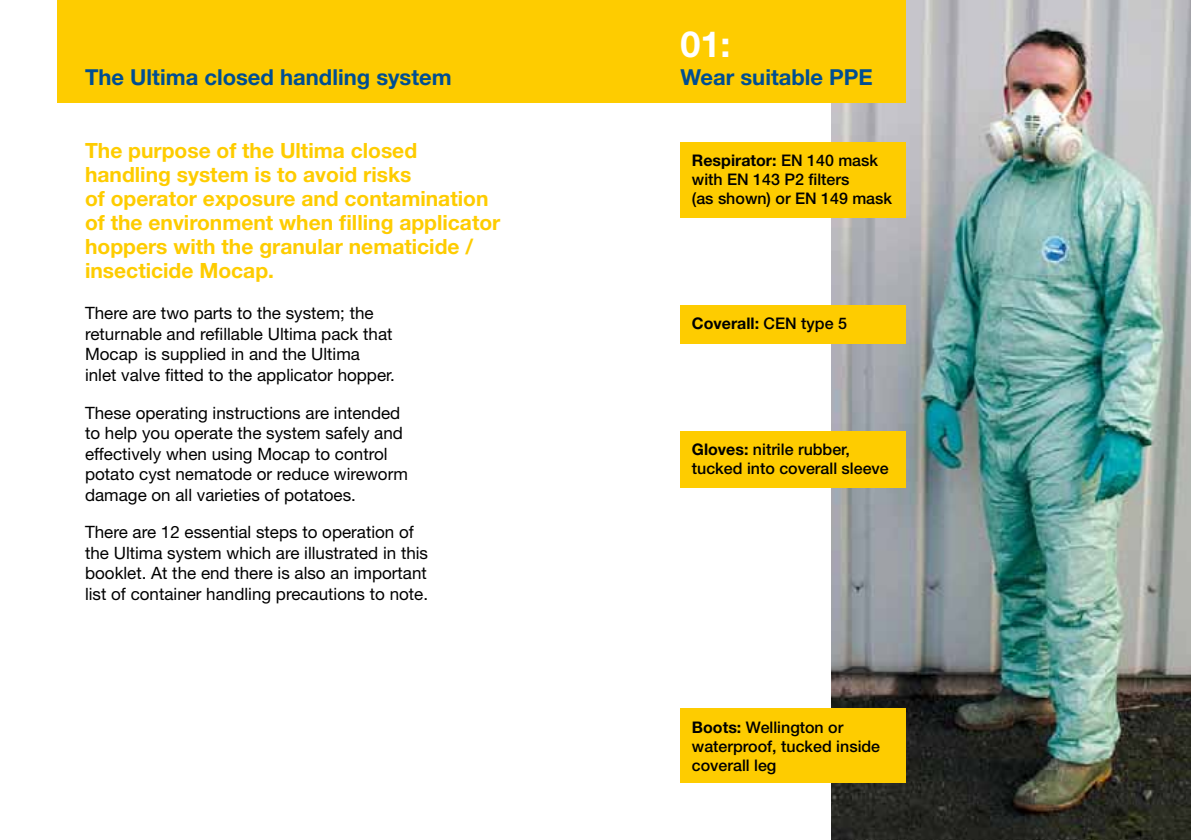
<style>
.page{position:relative;width:1191px;height:840px;background:#fff}
.page>*{position:absolute;margin:0;border:0;box-sizing:border-box;transform-origin:0 0}
.t1{font:700 36px "Helvetica Neue";color:#fff}
.t2{font:700 22px "Helvetica Neue";color:#004e92}
.t3{font:700 21px/24px "Helvetica Neue";color:#fecc00}
.t4{font:17px/20.4px "Helvetica Neue";color:#000}
.t5{font:500 16px/19px "Helvetica Neue";color:#000}
.t6{font:700 16px "Helvetica Neue";color:#000}
.s1{font-weight:700}
.s2{font-weight:500}
</style>
<div class="page">
<img style="left:831px;top:0;width:360px;height:839px">
<div style="left:680px;top:708px;width:226px;height:74px;background:#fecc00"></div>
<div style="left:595px;top:0;width:311px;height:102px;background:#fecc00"></div>
<div style="left:680px;top:142px;width:226px;height:75px;background:#fecc00"></div>
<div style="left:680px;top:305px;width:226px;height:38px;background:#fecc00"></div>
<div style="left:680px;top:431px;width:226px;height:56px;background:#fecc00"></div>
<div style="left:57px;top:0;width:538px;height:102px;background:#fecc00"></div>
<p class="t2" style="left:85px;top:64px;width:368px">The Ultima closed handling system</p>
<p class="t3" style="left:85px;top:138px;width:417px">The purpose of the Ultima closed handling system is to avoid risks<br>of operator exposure and contamination of the environment when filling applicator hoppers with the granular nematicide /</p>
<p class="t3" style="left:85px;top:258px;width:190px">insecticide Mocap.</p>
<p class="t4" style="left:85px;top:303px;width:311px">There are two parts to the system; the returnable and refillable Ultima pack that Mocap is supplied in and the Ultima inlet valve fitted to the applicator hopper.</p>
<p class="t4" style="left:85px;top:402px;width:324px">These operating instructions are intended to help you operate the system safely and effectively when using Mocap to control potato cyst nematode or reduce wireworm damage on all varieties of potatoes.</p>
<p class="t4" style="left:85px;top:521px;width:344px">There are 12 essential steps to operation of the Ultima system which are illustrated in this booklet. At the end there is also an important list of container handling precautions to note.</p>
<h1 class="t1" style="left:680px;top:22px;width:52px">01:</h1>
<p class="t2" style="left:680px;top:64px;width:194px">Wear suitable PPE</p>
<p class="t5" style="left:692px;top:150px;width:202px"><span class="s1">Respirator:</span> EN 140 mask with EN 143 P2 filters<br>(as shown) or EN 149 mask</p>
<p class="t6" style="left:692px;top:313px;width:156px">Coverall: <span class="s2">CEN type 5</span></p>
<p class="t5" style="left:692px;top:439px;width:198px"><span class="s1">Gloves:</span> nitrile rubber, tucked into coverall sleeve</p>
<p class="t5" style="left:692px;top:716px;width:190px"><span class="s1">Boots:</span> Wellington or waterproof, tucked inside coverall leg</p>
</div>
